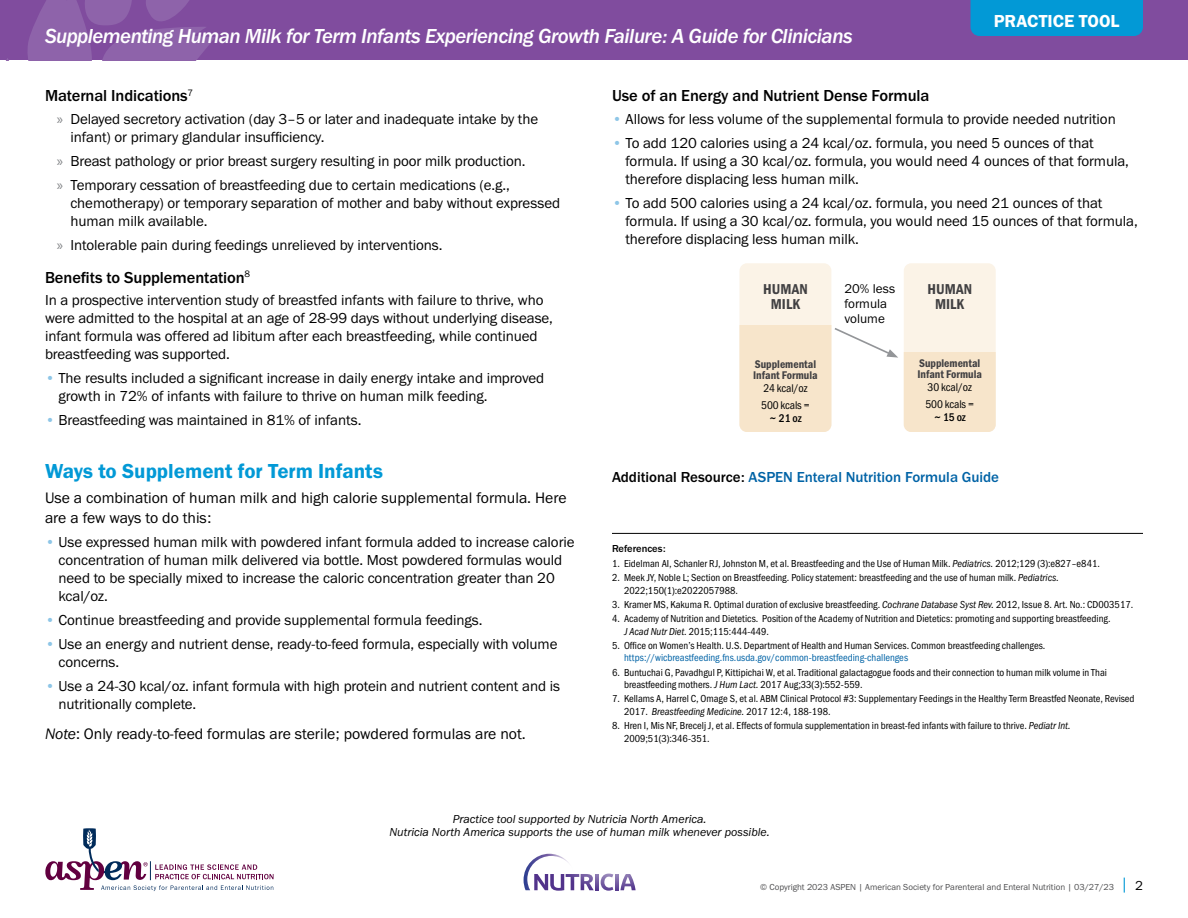
<style>
.page{position:relative;width:1188px;height:918px;background:#fff}
.page>*{position:absolute;margin:0;border:0;box-sizing:border-box;transform-origin:0 0}
.t1{font:21px "Franklin Gothic URW Med Ita";letter-spacing:-.025em;color:#fff}
.t2{font:21px "Franklin Gothic URW Dem";color:#0299d6}
.t3{font:18px "Franklin Gothic URW Dem";color:#fff}
.t4{font:500 16.5px "Franklin Gothic URW";letter-spacing:-.005em;color:#000}
.t5{font:15.75px/19.5px "Franklin Gothic URW Boo";color:#000}
.t6{font:15px/18px "Franklin Gothic URW Boo";letter-spacing:-.005em;color:#000}
.t7{font:500 15px "Franklin Gothic URW";color:#0063a6}
.t8{font:14.85px/14.9px "Franklin Gothic URW Con Dem";color:#414042;text-align:center}
.t9{font:13.5px "Franklin Gothic URW Boo";color:#000}
.t10{font:13.2px/14.9px "Franklin Gothic URW Boo";color:#000}
.t11{font:12px/13.5px "Franklin Gothic URW Boo Ita";color:#000;text-align:center}
.t12{font:11.55px/11.6px "Franklin Gothic URW Con Dem";color:#414042}
.t13{font:11.55px/16.5px "Franklin Gothic URW Cond";letter-spacing:-.01em;color:#000}
.t14{font:500 11.55px "Franklin Gothic URW Cond";letter-spacing:-.015em;color:#000}
.t15{font:10.5px/12.6px "Franklin Gothic URW Cond";color:#000}
.t16{font:10.5px "Franklin Gothic URW Cond";color:#0063a6}
.t17{font:500 10.5px "Franklin Gothic URW";color:#000}
.t18{font:9px "Franklin Gothic URW Boo";color:#4d4d4f}
.s1{font-family:"Myriad Pro";color:#808285}
.s2{color:#8ec6e7}
.s3{font-family:"Franklin Gothic URW Boo Ita"}
.s4{color:#000}
.s5{font-family:"Franklin Gothic URW Con Boo Ita"}
</style>
<div class="page">
<div style="left:739px;top:263px;width:92px;height:169px;background:#fbf3e7;border-radius:8px"></div>
<div style="left:739px;top:326px;width:92px;height:106px;background:#f7e5cb"></div>
<div style="left:904px;top:263px;width:92px;height:169px;background:#fbf3e7;border-radius:8px"></div>
<div style="left:904px;top:353px;width:92px;height:79px;background:#f7e5cb"></div>
<svg style="left:834px;top:328px;width:64px;height:30px"></svg>
<hr style="left:612px;top:533px;width:531px;height:1px;background:#000">
<svg style="left:1124px;top:878px;width:1px;height:15px"></svg>
<svg style="left:45px;top:828px;width:229px;height:63px"></svg>
<div style="left:0;top:0;width:1188px;height:60px;background:#804c9e"></div>
<svg style="left:7px;top:0;width:208px;height:60px"></svg>
<div style="left:970px;top:0;width:173px;height:36px;background:#0299d6"></div>
<img style="left:573px;top:874px;width:6px;height:16px">
<img style="left:615px;top:874px;width:21px;height:16px">
<img style="left:601px;top:874px;width:12px;height:17px">
<img style="left:581px;top:874px;width:18px;height:16px">
<img style="left:524px;top:854px;width:49px;height:36px">
<h1 class="t1" style="left:45px;top:24px;width:809px">Supplementing Human Milk for Term Infants Experiencing Growth Failure: A Guide for Clinicians</h1>
<p class="t3" style="left:994px;top:10px;width:127px">PRACTICE TOOL</p>
<p class="t4" style="left:45px;top:85px;width:150px">Maternal Indications<sup>7</sup></p>
<p class="t6" style="left:70px;top:109px;width:469px;text-indent:-14px"><span class="s1">»</span> Delayed secretory activation (day 3–5 or later and inadequate intake by the infant) or primary glandular insufficiency.</p>
<p class="t6" style="left:57px;top:148px;width:470px;line-height:24px"><span class="s1">»</span> Breast pathology or prior breast surgery resulting in poor milk production. <span class="s1">»</span> Temporary cessation of breastfeeding due to certain medications (e.g.,</p>
<p class="t6" style="left:70px;top:193px;width:491px">chemotherapy) or temporary separation of mother and baby without expressed human milk available.</p>
<p class="t6" style="left:57px;top:235px;width:387px"><span class="s1">»</span> Intolerable pain during feedings unrelieved by interventions.</p>
<p class="t4" style="left:45px;top:267px;width:207px">Benefits to Supplementation<sup>8</sup></p>
<p class="t6" style="left:45px;top:291px;width:509px">In a prospective intervention study of breastfed infants with failure to thrive, who were admitted to the hospital at an age of 28-99 days without underlying disease, infant formula was offered ad libitum after each breastfeeding, while continued breastfeeding was supported.</p>
<p class="t6" style="left:58px;top:369px;width:487px;text-indent:-14px"><span class="s2">•</span> The results included a significant increase in daily energy intake and improved growth in 72% of infants with failure to thrive on human milk feeding.</p>
<p class="t6" style="left:45px;top:411px;width:318px"><span class="s2">•</span> Breastfeeding was maintained in 81% of infants.</p>
<h1 class="t2" style="left:45px;top:458px;width:340px">Ways to Supplement for Term Infants</h1>
<p class="t5" style="left:45px;top:488px;width:523px">Use a combination of human milk and high calorie supplemental formula. Here are a few ways to do this:</p>
<p class="t6" style="left:58px;top:532px;width:518px;text-indent:-14px"><span class="s2">•</span> Use expressed human milk with powdered infant formula added to increase calorie concentration of human milk delivered via bottle. Most powdered formulas would need to be specially mixed to increase the caloric concentration greater than 20 kcal/oz.</p>
<p class="t6" style="left:45px;top:610px;width:439px"><span class="s2">•</span> Continue breastfeeding and provide supplemental formula feedings.</p>
<p class="t6" style="left:58px;top:634px;width:501px;text-indent:-14px"><span class="s2">•</span> Use an energy and nutrient dense, ready-to-feed formula, especially with volume concerns.</p>
<p class="t6" style="left:58px;top:676px;width:503px;text-indent:-14px"><span class="s2">•</span> Use a 24-30 kcal/oz. infant formula with high protein and nutrient content and is nutritionally complete.</p>
<p class="t5" style="left:45px;top:723px;width:482px"><span class="s3">Note</span>: Only ready-to-feed formulas are sterile; powdered formulas are not.</p>
<p class="t4" style="left:612px;top:85px;width:319px">Use of an Energy and Nutrient Dense Formula</p>
<p class="t6" style="left:612px;top:109px;width:505px"><span class="s2">•</span> Allows for less volume of the supplemental formula to provide needed nutrition</p>
<p class="t6" style="left:626px;top:133px;width:505px;text-indent:-14px"><span class="s2">•</span> To add 120 calories using a 24 kcal/oz. formula, you need 5 ounces of that formula. If using a 30 kcal/oz. formula, you would need 4 ounces of that formula, therefore displacing less human milk.</p>
<p class="t6" style="left:626px;top:193px;width:514px;text-indent:-14px"><span class="s2">•</span> To add 500 calories using a 24 kcal/oz. formula, you need 21 ounces of that formula. If using a 30 kcal/oz. formula, you would need 15 ounces of that formula, therefore displacing less human milk.</p>
<p class="t8" style="left:763px;top:281px;width:46px">HUMAN<br>MILK</p>
<p class="t12" style="left:753px;top:358px;width:66px">Supplemental<br>Infant Formula</p>
<p class="t13" style="left:761px;top:380px;width:50px">24 kcal/oz<br>500 kcals =</p>
<p class="t14" style="left:769px;top:410px;width:34px">~ 21 oz</p>
<p class="t10" style="left:844px;top:281px;width:52px">20% less formula volume</p>
<p class="t8" style="left:928px;top:281px;width:46px">HUMAN<br>MILK</p>
<p class="t12" style="left:917px;top:356px;width:66px">Supplemental<br>Infant Formula</p>
<p class="t13" style="left:926px;top:378px;width:50px">30 kcal/oz<br>500 kcals =</p>
<p class="t14" style="left:934px;top:409px;width:34px">~ 15 oz</p>
<p class="t7" style="left:612px;top:468px;width:389px"><span class="s4">Additional Resource:</span> ASPEN Enteral Nutrition Formula Guide</p>
<p class="t17" style="left:612px;top:542px;width:55px">References:</p>
<p class="t15" style="left:612px;top:557px;width:489px">1. Eidelman AI, Schanler RJ, Johnston M, et al. Breastfeeding and the Use of Human Milk. <span class="s5">Pediatrics.</span> 2012;129 (3):e827–e841.</p>
<p class="t15" style="left:624px;top:571px;width:437px;text-indent:-12px">2. Meek JY, Noble L; Section on Breastfeeding. Policy statement: breastfeeding and the use of human milk. <span class="s5">Pediatrics.<br></span>2022;150(1):e2022057988.</p>
<p class="t15" style="left:612px;top:598px;width:523px">3. Kramer MS, Kakuma R. Optimal duration of exclusive breastfeeding. <span class="s5">Cochrane Database Syst Rev.</span> 2012, Issue 8. Art. No.: CD003517.</p>
<p class="t15" style="left:624px;top:612px;width:488px;text-indent:-12px">4. Academy of Nutrition and Dietetics. Position of the Academy of Nutrition and Dietetics: promoting and supporting breastfeeding.<br><span class="s5">J Acad Nutr Diet.</span> 2015;115:444-449.</p>
<p class="t15" style="left:612px;top:638px;width:435px">5. Office on Women’s Health. U.S. Department of Health and Human Services. Common breastfeeding challenges.</p>
<p class="t16" style="left:624px;top:650px;width:286px">https://wicbreastfeeding.fns.usda.gov/common-breastfeeding-challenges</p>
<p class="t15" style="left:624px;top:665px;width:485px;text-indent:-12px">6. Buntuchai G, Pavadhgul P, Kittipichai W, et al. Traditional galactagogue foods and their connection to human milk volume in Thai breastfeeding mothers. <span class="s5">J Hum Lact.</span> 2017 Aug;33(3):552-559.</p>
<p class="t15" style="left:624px;top:692px;width:512px;text-indent:-12px">7. Kellams A, Harrel C, Omage S, et al. ABM Clinical Protocol #3: Supplementary Feedings in the Healthy Term Breastfed Neonate, Revised<br>2017. <span class="s5">Breastfeeding Medicine.</span> 2017 12:4, 188-198.</p>
<p class="t15" style="left:624px;top:718px;width:448px;text-indent:-12px">8. Hren I, Mis NF, Brecelj J, et al. Effects of formula supplementation in breast-fed infants with failure to thrive. <span class="s5">Pediatr Int.<br></span>2009;51(3):346-351.</p>
<p class="t11" style="left:389px;top:811px;width:382px">Practice tool supported by Nutricia North America.<br>Nutricia North America supports the use of human milk whenever possible.</p>
<p class="t18" style="left:760px;top:881px;width:356px">© Copyright 2023 ASPEN | American Society for Parenteral and Enteral Nutrition | 03/27/23</p>
<p class="t9" style="left:1135px;top:877px;width:9px">2</p>
</div>
